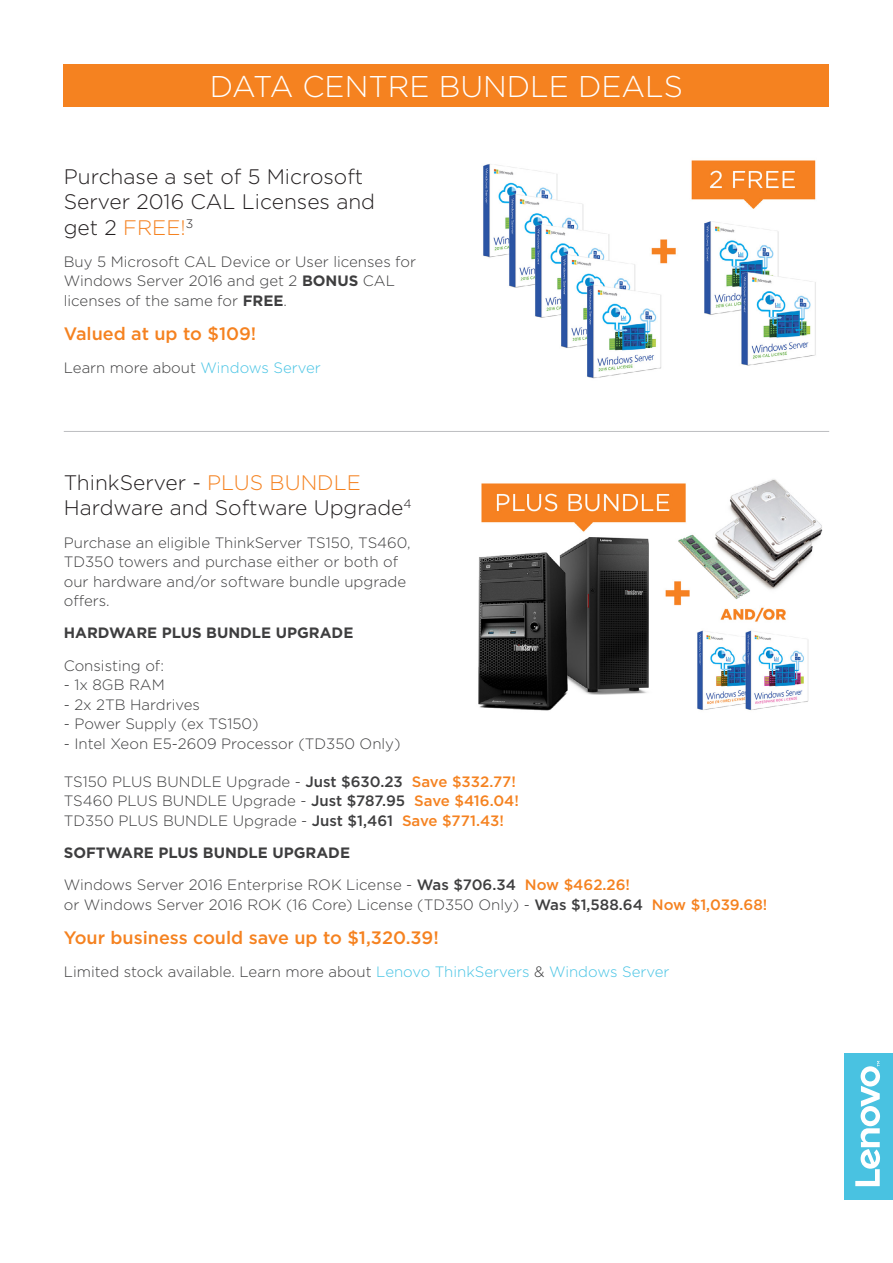
<style>
.page{position:relative;width:893px;height:1263px;background:#fff}
.page>*{position:absolute;margin:0;border:0;box-sizing:border-box;transform-origin:0 0}
.t1{font:300 30px "Gotham";color:#fff}
.Offer_Header{font:300 21px/25.2px "Gotham";color:#231f20}
.Sub_header{font:500 18px "Gotham";color:#f58220}
.Body{font:300 15px/19.5px "Gotham";color:#3e3e3f}
.Body-2{font:700 15px "Gotham";color:#3e3e3f}
.s1{color:#f58220}
.s2{font-weight:700}
.s3{color:#46c3e4}
.s4{font-weight:500}
.s5{font-weight:500;color:#f58220}
</style>
<div class="page">
<div style="left:64px;top:64px;width:765px;height:42px;background:#f58220"></div>
<div style="left:844px;top:1053px;width:49px;height:147px;background:#49c2e1"></div>
<svg style="left:855px;top:1061px;width:25px;height:125px"></svg>
<img style="left:483px;top:160px;width:333px;height:219px">
<img style="left:478px;top:479px;width:345px;height:232px">
<hr style="left:64px;top:431px;width:765px;height:1px;background:#bcbdc0">
<p class="t1" style="left:210px;top:67px;width:475px">DATA CENTRE BUNDLE DEALS</p>
<p class="Offer_Header" style="left:64px;top:164px;width:313px">Purchase a set of 5 Microsoft<br>Server 2016 CAL Licenses and get 2 <span class="s1">FREE!</span><sup>3</sup></p>
<p class="Body" style="left:64px;top:251px;width:354px">Buy 5 Microsoft CAL Device or User licenses for<br>Windows Server 2016 and get 2 <span class="s2">BONUS</span> CAL licenses of the same for <span class="s2">FREE</span>.</p>
<p class="Sub_header" style="left:64px;top:322px;width:194px">Valued at up to $109!</p>
<p class="Body" style="left:64px;top:357px;width:259px">Learn more about <span class="s3">Windows Server</span></p>
<p class="Offer_Header" style="left:64px;top:470px;width:349px">ThinkServer - <span class="s1">PLUS BUNDLE<br></span>Hardware and Software Upgrade<sup>4</sup></p>
<p class="Body" style="left:64px;top:532px;width:348px">Purchase an eligible ThinkServer TS150, TS460, TD350 towers and purchase either or both of our hardware and/or software bundle upgrade offers.</p>
<p class="Body-2" style="left:64px;top:623px;width:291px">HARDWARE PLUS BUNDLE UPGRADE</p>
<p class="Body" style="left:64px;top:655px;width:102px">Consisting of:</p>
<p class="Body" style="left:64px;top:675px;width:102px">- 1x 8GB RAM</p>
<p class="Body" style="left:64px;top:694px;width:138px">- 2x 2TB Hardrives</p>
<p class="Body" style="left:64px;top:714px;width:196px">- Power Supply (ex TS150)</p>
<p class="Body" style="left:64px;top:733px;width:338px">- Intel Xeon E5-2609 Processor (TD350 Only)</p>
<p class="Body" style="left:64px;top:771px;width:454px">TS150 PLUS BUNDLE Upgrade - <span class="s4">Just $630.23</span> <span class="s5">Save $332.77!</span></p>
<p class="Body" style="left:64px;top:791px;width:457px">TS460 PLUS BUNDLE Upgrade - <span class="s4">Just $787.95</span> <span class="s5">Save $416.04!</span></p>
<p class="Body" style="left:64px;top:810px;width:442px">TD350 PLUS BUNDLE Upgrade - <span class="s4">Just $1,461</span> <span class="s5">Save $771.43!</span></p>
<p class="Body-2" style="left:64px;top:843px;width:288px">SOFTWARE PLUS BUNDLE UPGRADE</p>
<p class="Body" style="left:64px;top:875px;width:705px">Windows Server 2016 Enterprise ROK License - <span class="s4">Was $706.34</span> <span class="s5">Now $462.26!<br></span>or Windows Server 2016 ROK (16 Core) License (TD350 Only) - <span class="s4">Was $1,588.64</span> <span class="s5">Now $1,039.68!</span></p>
<p class="Sub_header" style="left:64px;top:926px;width:377px">Your business could save up to $1,320.39!</p>
<p class="Body" style="left:64px;top:961px;width:607px">Limited stock available. Learn more about <span class="s3">Lenovo ThinkServers</span> &amp; <span class="s3">Windows Server</span></p>
</div>
